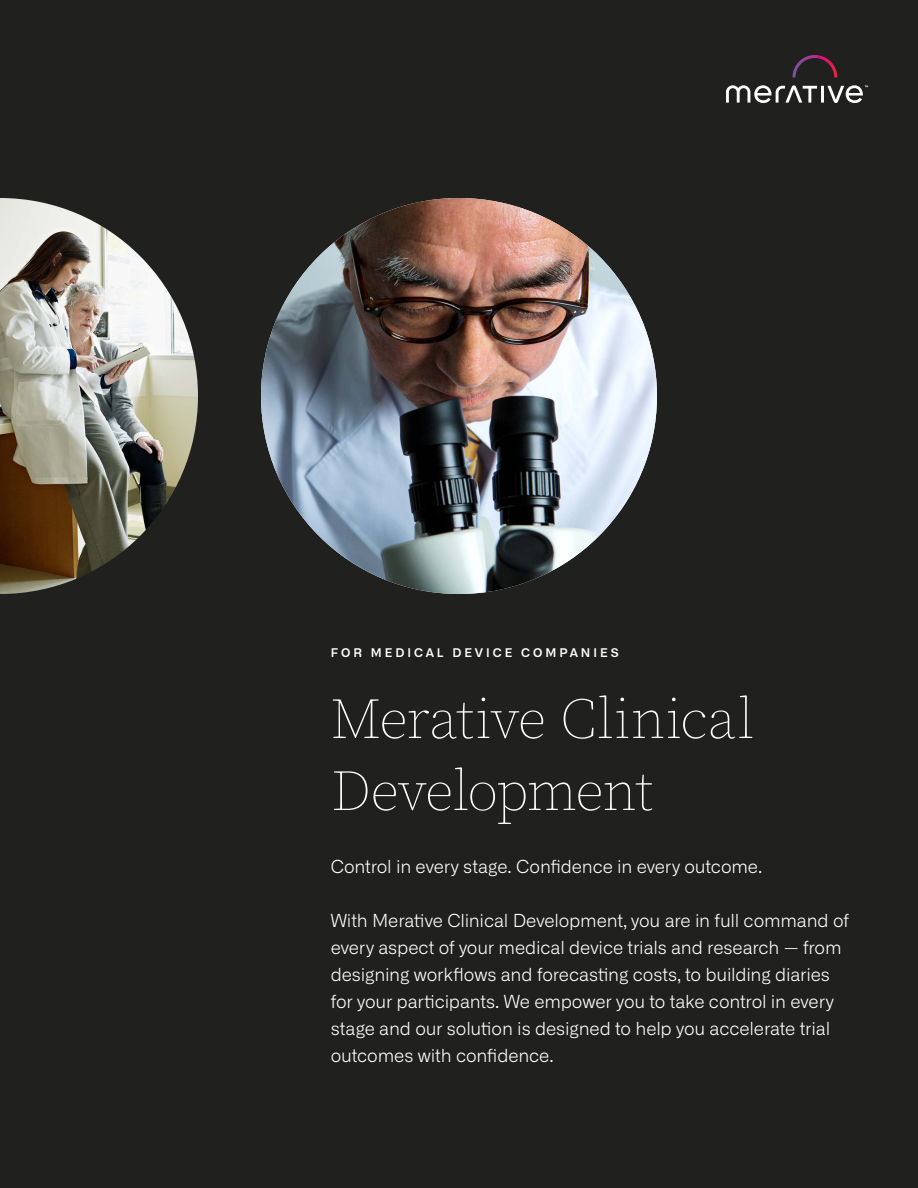
<style>
.page{position:relative;width:918px;height:1188px;background:#20201f}
.page>*{position:absolute;margin:0;border:0;box-sizing:border-box;transform-origin:0 0}
.t1{font:200 57px/72px "Source Serif Pro";letter-spacing:-.015em;color:#fff}
.t2{font:300 18px/27px "Alliance No.1";letter-spacing:-.01em;color:#fff}
.t3{font:600 12px "Alliance No.1";letter-spacing:.25em;color:#fff}
</style>
<div class="page">
<img style="left:261px;top:198px;width:396px;height:396px;border-radius:198px">
<img style="left:0;top:198px;width:198px;height:396px">
<svg style="left:792px;top:55px;width:45px;height:22px"></svg>
<svg style="left:726px;top:85px;width:142px;height:18px"></svg>
<p class="t3" style="left:331px;top:645px;width:290px">FOR MEDICAL DEVICE COMPANIES</p>
<h1 class="t1" style="left:331px;top:684px;width:425px">Merative Clinical<br>Development</h1>
<p class="t2" style="left:331px;top:853px;width:433px">Control in every stage. Confidence in every outcome.</p>
<p class="t2" style="left:331px;top:907px;width:520px">With Merative Clinical Development, you are in full command of every aspect of your medical device trials and research — from designing workflows and forecasting costs, to building diaries for your participants. We empower you to take control in every stage and our solution is designed to help you accelerate trial outcomes with confidence.</p>
</div>
